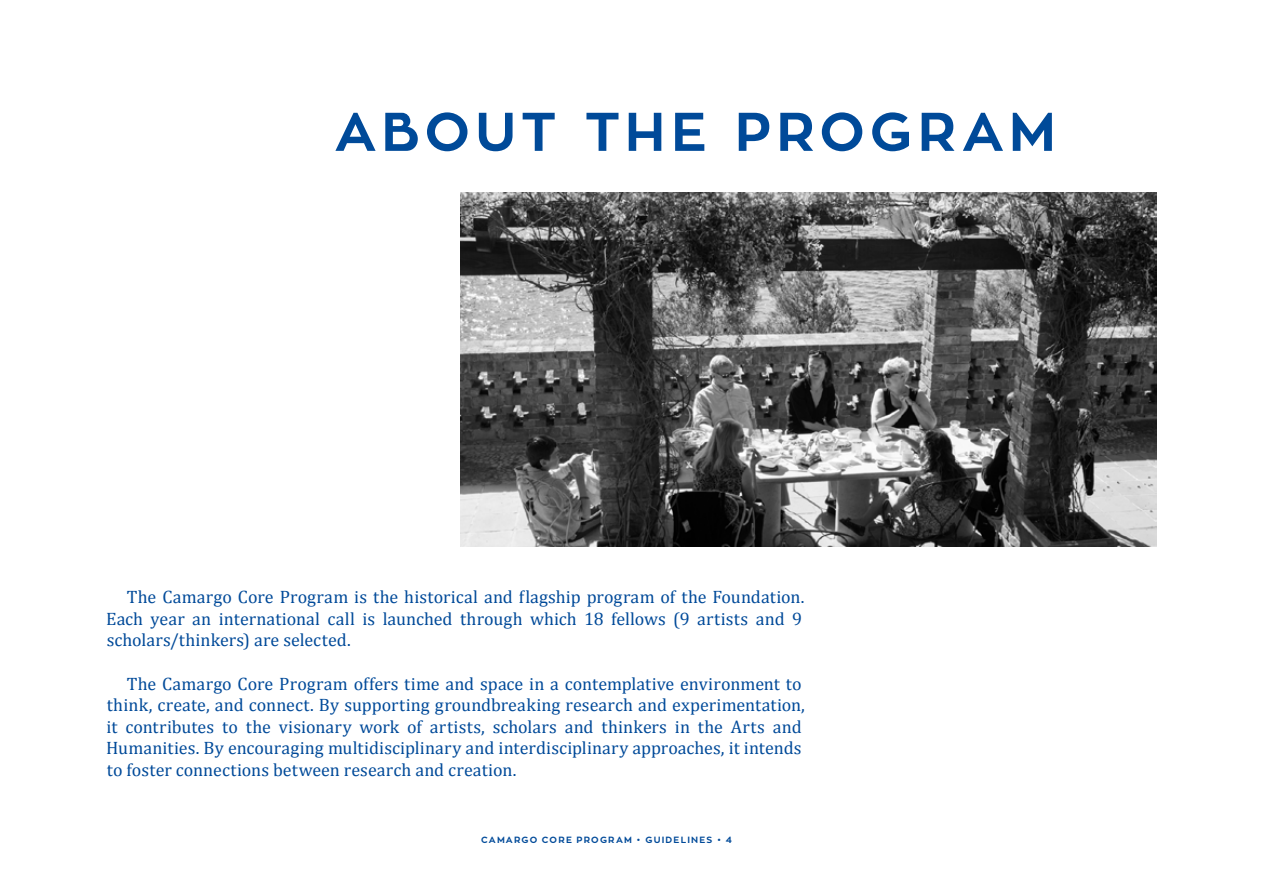
<style>
.page{position:relative;width:1263px;height:893px;background:#fff}
.page>*{position:absolute;margin:0;border:0;box-sizing:border-box;transform-origin:0 0}
.t1{font:700 54px "Zona Pro";letter-spacing:.095em;color:#004a99}
.t2{font:18px/21.6px "Cambria";letter-spacing:.005em;color:#004a99}
.t3{font:700 9px "Zona Pro";letter-spacing:.13em;color:#004a99}
</style>
<div class="page">
<img style="left:461px;top:193px;width:696px;height:354px">
<h1 class="t1" style="left:335px;top:97px;width:722px">ABOUT THE PROGRAM</h1>
<p class="t2" style="left:106px;top:586px;width:700px;text-indent:21px">The Camargo Core Program is the historical and flagship program of the Foundation.<br>Each year an international call is launched through which 18 fellows (9 artists and 9 scholars/thinkers) are selected.</p>
<p class="t2" style="left:106px;top:672px;width:700px;text-indent:21px">The Camargo Core Program offers time and space in a contemplative environment to think, create, and connect. By supporting groundbreaking research and experimentation, it contributes to the visionary work of artists, scholars and thinkers in the Arts and Humanities. By encouraging multidisciplinary and interdisciplinary approaches, it intends to foster connections between research and creation.</p>
<p class="t3" style="left:481px;top:834px;width:252px">CAMARGO CORE PROGRAM • GUIDELINES • 4</p>
</div>
